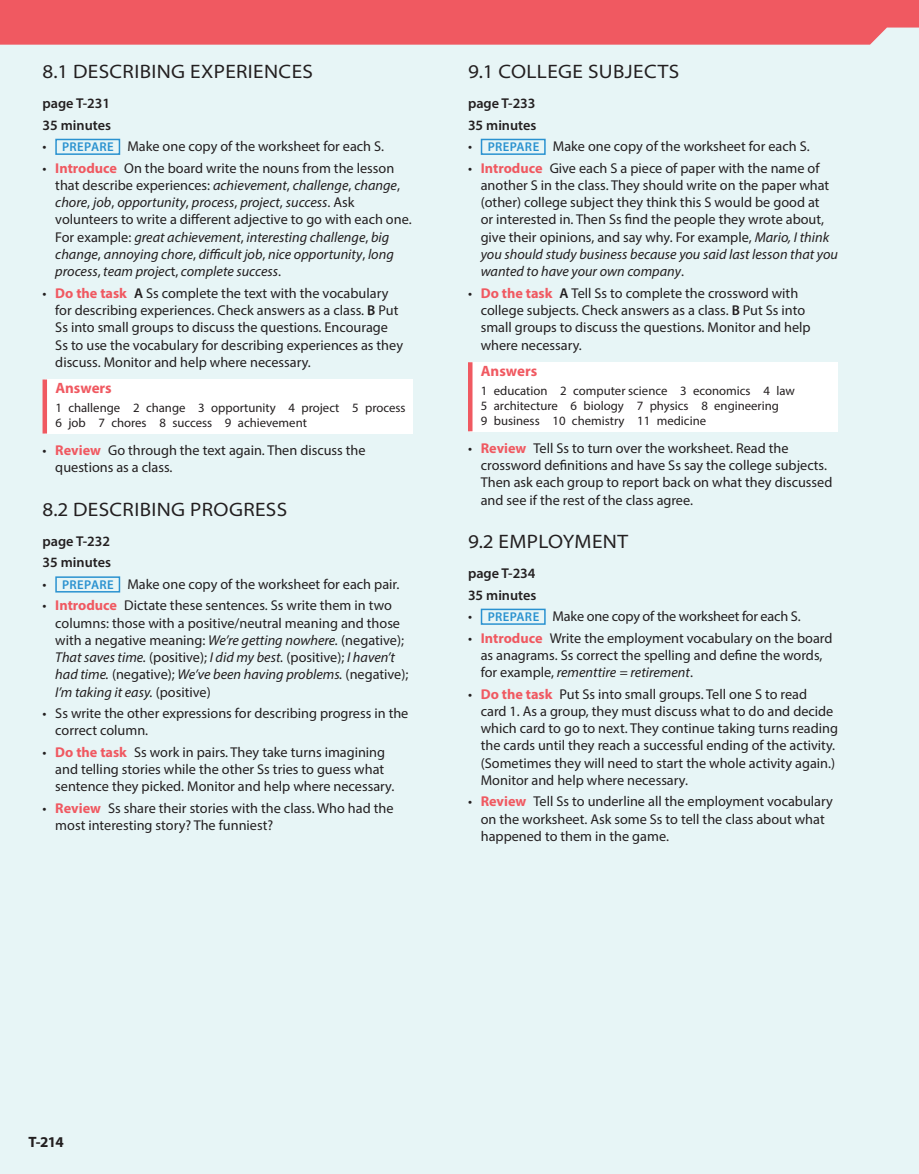
<style>
.page{position:relative;width:919px;height:1174px;background:#fff}
.page>*{position:absolute;margin:0;border:0;box-sizing:border-box;transform-origin:0 0}
.t1{font:semi-expanded 19.5px "Myriad Pro";letter-spacing:.02em;color:#231f20}
.t2{font:700 15px "Myriad Pro";color:#f05961}
.t3{font:700 15px "Myriad Pro";color:#231f20}
.t4{font:14.25px/17.2px "Myriad Pro";color:#231f20}
.t5{font:italic 14.25px/17.2px "Myriad Pro";color:#231f20}
.t6{font:600 14.25px/21.3px "Myriad Pro";color:#231f20}
.t7{font:12.75px/15px "Myriad Pro";color:#231f20}
.s1{font-weight:600;font-size:12.75px;color:#2a92d0}
.s2{font-style:normal}
.s3{font-weight:700;font-style:normal;color:#f05961}
.s4{font-weight:700;color:#f05961}
.s5{font-weight:600}
.s6{font-style:italic}
</style>
<div class="page">
<div style="left:0;top:0;width:918px;height:1174px;background:#e7f5f6"></div>
<div style="left:0;top:0;width:918px;height:45px;background:#f05961"></div>
<div style="left:480px;top:139px;width:65px;height:16px;border:2px solid #2a92d0"></div>
<div style="left:470px;top:362px;width:368px;height:69px;background:#fff"></div>
<hr style="left:468px;top:362px;width:4px;height:69px;background:#f05961">
<div style="left:480px;top:608px;width:65px;height:17px;border:2px solid #2a92d0"></div>
<div style="left:55px;top:139px;width:65px;height:16px;border:2px solid #2a92d0"></div>
<div style="left:45px;top:379px;width:367px;height:54px;background:#fff"></div>
<hr style="left:43px;top:379px;width:4px;height:54px;background:#f05961">
<div style="left:55px;top:576px;width:65px;height:16px;border:2px solid #2a92d0"></div>
<h1 class="t1" style="left:43px;top:60px;width:272px">8.1 DESCRIBING EXPERIENCES</h1>
<p class="t6" style="left:43px;top:92px;width:70px">page T-231<br>35 minutes</p>
<p class="t4" style="left:43px;top:137px;width:343px">• <span class="s1">PREPARE</span> Make one copy of the worksheet for each S.</p>
<p class="t5" style="left:55px;top:159px;width:358px;text-indent:-13px"><span class="s2">•</span> <span class="s3">Introduce</span> <span class="s2">On the board write the nouns from the lesson that describe experiences:</span> achievement<span class="s2">,</span> challenge<span class="s2">,</span> change<span class="s2">, </span>chore<span class="s2">,</span> job<span class="s2">,</span> opportunity<span class="s2">,</span> process<span class="s2">,</span> project<span class="s2">,</span> success<span class="s2">. Ask volunteers to write a different adjective to go with each one.<br>For example:</span> great achievement<span class="s2">,</span> interesting challenge<span class="s2">,</span> big change<span class="s2">,</span> annoying chore<span class="s2">,</span> difficult job<span class="s2">,</span> nice opportunity<span class="s2">,</span> long process<span class="s2">,</span> team projec<span class="s2">t,</span> complete success<span class="s2">.</span></p>
<p class="t4" style="left:55px;top:284px;width:349px;text-indent:-13px">• <span class="s4">Do the task</span> <span class="s5">A</span> Ss complete the text with the vocabulary for describing experiences. Check answers as a class. <span class="s5">B</span> Put Ss into small groups to discuss the questions. Encourage Ss to use the vocabulary for describing experiences as they discuss. Monitor and help where necessary.</p>
<p class="t2" style="left:55px;top:378px;width:58px">Answers</p>
<p class="t7" style="left:55px;top:400px;width:351px">1 challenge 2 change 3 opportunity 4 project 5 process<br>6 job 7 chores 8 success 9 achievement</p>
<p class="t4" style="left:55px;top:441px;width:312px;text-indent:-13px">• <span class="s4">Review</span> Go through the text again. Then discuss the questions as a class.</p>
<h1 class="t1" style="left:43px;top:497px;width:246px">8.2 DESCRIBING PROGRESS</h1>
<p class="t6" style="left:43px;top:530px;width:70px">page T-232<br>35 minutes</p>
<p class="t4" style="left:43px;top:575px;width:358px">• <span class="s1">PREPARE</span> Make one copy of the worksheet for each pair.</p>
<p class="t4" style="left:55px;top:596px;width:354px;text-indent:-13px">• <span class="s4">Introduce</span> Dictate these sentences. Ss write them in two columns: those with a positive/neutral meaning and those with a negative meaning: <span class="s6">We’re getting nowhere.</span> (negative); <span class="s6">That saves time.</span> (positive); <span class="s6">I did my best.</span> (positive); <span class="s6">I haven’t had time.</span> (negative); <span class="s6">We’ve been having problems.</span> (negative); <span class="s6">I’m taking it easy.</span> (positive)</p>
<p class="t4" style="left:55px;top:704px;width:354px;text-indent:-13px">• Ss write the other expressions for describing progress in the correct column.</p>
<p class="t4" style="left:55px;top:743px;width:340px;text-indent:-13px">• <span class="s4">Do the task</span> Ss work in pairs. They take turns imagining and telling stories while the other Ss tries to guess what sentence they picked. Monitor and help where necessary.</p>
<p class="t4" style="left:55px;top:799px;width:340px;text-indent:-13px">• <span class="s4">Review</span> Ss share their stories with the class. Who had the most interesting story? The funniest?</p>
<h1 class="t1" style="left:468px;top:60px;width:213px">9.1 COLLEGE SUBJECTS</h1>
<p class="t6" style="left:468px;top:92px;width:70px">page T-233<br>35 minutes</p>
<p class="t4" style="left:468px;top:137px;width:343px">• <span class="s1">PREPARE</span> Make one copy of the worksheet for each S.</p>
<p class="t4" style="left:480px;top:159px;width:358px;text-indent:-13px">• <span class="s4">Introduce</span> Give each S a piece of paper with the name of another S in the class. They should write on the paper what (other) college subject they think this S would be good at<br>or interested in. Then Ss find the people they wrote about, give their opinions, and say why. For example, <span class="s6">Mario, I think you should study business because you said last lesson that you wanted to have your own company</span>.</p>
<p class="t4" style="left:480px;top:284px;width:331px;text-indent:-13px">• <span class="s4">Do the task</span> <span class="s5">A</span> Tell Ss to complete the crossword with college subjects. Check answers as a class. <span class="s5">B</span> Put Ss into small groups to discuss the questions. Monitor and help where necessary.</p>
<p class="t2" style="left:481px;top:361px;width:58px">Answers</p>
<p class="t7" style="left:481px;top:383px;width:315px">1 education 2 computer science 3 economics 4 law<br>5 architecture 6 biology 7 physics 8 engineering<br>9 business 10 chemistry 11 medicine</p>
<p class="t4" style="left:480px;top:439px;width:353px;text-indent:-13px">• <span class="s4">Review</span> Tell Ss to turn over the worksheet. Read the crossword definitions and have Ss say the college subjects.<br>Then ask each group to report back on what they discussed and see if the rest of the class agree.</p>
<h1 class="t1" style="left:468px;top:529px;width:161px">9.2 EMPLOYMENT</h1>
<p class="t6" style="left:468px;top:562px;width:70px">page T-234<br>35 minutes</p>
<p class="t4" style="left:468px;top:607px;width:334px">• <span class="s1">PREPARE</span> Make one copy of the worksheet for each S.</p>
<p class="t4" style="left:480px;top:629px;width:353px;text-indent:-13px">• <span class="s4">Introduce</span> Write the employment vocabulary on the board as anagrams. Ss correct the spelling and define the words, for example, <span class="s6">rementtire = retirement</span>.</p>
<p class="t4" style="left:480px;top:685px;width:359px;text-indent:-13px">• <span class="s4">Do the task</span> Put Ss into small groups. Tell one S to read<br>card 1. As a group, they must discuss what to do and decide which card to go to next. They continue taking turns reading the cards until they reach a successful ending of the activity. (Sometimes they will need to start the whole activity again.)<br>Monitor and help where necessary.</p>
<p class="t4" style="left:480px;top:793px;width:353px;text-indent:-13px">• <span class="s4">Review</span> Tell Ss to underline all the employment vocabulary on the worksheet. Ask some Ss to tell the class about what happened to them in the game.</p>
<p class="t3" style="left:28px;top:1132px;width:37px">T-214</p>
</div>
